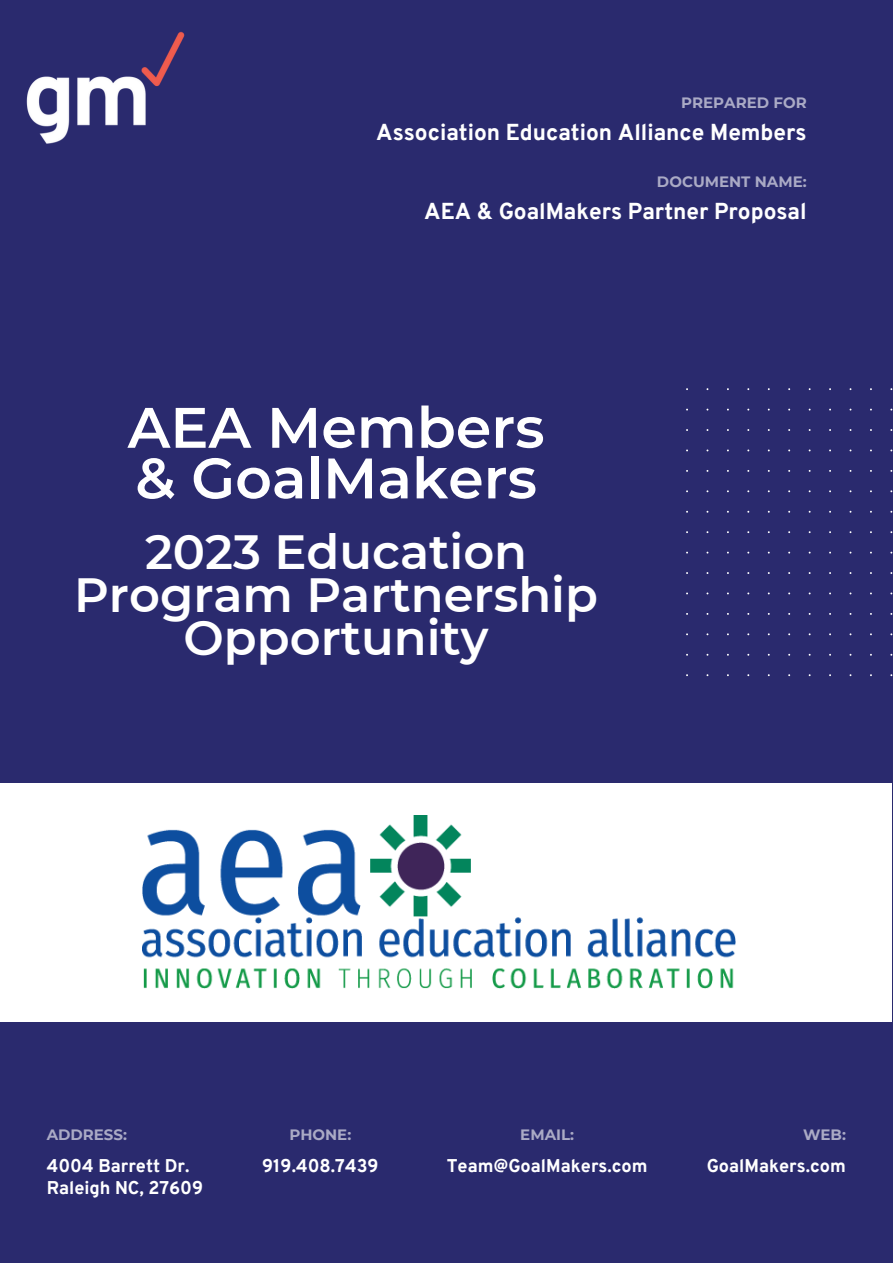
<style>
.page{position:relative;width:893px;height:1264px;background:#fff}
.page>*{position:absolute;margin:0;border:0;box-sizing:border-box;transform-origin:0 0}
.t1{font:600 57px/50.6px "Montserrat";color:#fff}
.t2{font:600 48px/42.8px "Montserrat";color:#fff;text-align:center}
.t3{font:800 22.5px "Overpass";color:#fff}
.t4{font:800 18px/21.3px "Overpass";color:#fff}
.t5{font:700 15px "Montserrat";color:#aaaac5}
</style>
<div class="page">
<div style="left:0;top:0;width:892px;height:1262px;background:#2a2a6e"></div>
<img style="left:26px;top:31px;width:159px;height:113px">
<div style="left:0;top:782px;width:891px;height:239px;background:#fff"></div>
<img style="left:142px;top:815px;width:593px;height:173px">
<p class="t5" style="left:681px;top:93px;width:127px">PREPARED FOR</p>
<p class="t3" style="left:376px;top:123px;width:432px">Association Education Alliance Members</p>
<p class="t5" style="left:657px;top:172px;width:151px">DOCUMENT NAME:</p>
<p class="t3" style="left:424px;top:202px;width:384px">AEA &amp; GoalMakers Partner Proposal</p>
<h1 class="t1" style="left:128px;top:402px;width:418px">AEA Members &amp; GoalMakers</h1>
<h2 class="t2" style="left:74px;top:530px;width:525px">2023 Education<br>Program Partnership<br>Opportunity</h2>
<p class="t5" style="left:47px;top:1124px;width:82px">ADDRESS:</p>
<p class="t5" style="left:803px;top:1124px;width:44px">WEB:</p>
<p class="t4" style="left:47px;top:1157px;width:158px">4004 Barrett Dr.<br>Raleigh NC, 27609</p>
<p class="t5" style="left:289px;top:1124px;width:63px">PHONE:</p>
<p class="t4" style="left:262px;top:1157px;width:118px">919.408.7439</p>
<p class="t5" style="left:520px;top:1124px;width:55px">EMAIL:</p>
<p class="t4" style="left:446px;top:1157px;width:202px">Team@GoalMakers.com</p>
<p class="t4" style="left:706px;top:1157px;width:141px">GoalMakers.com</p>
</div>
